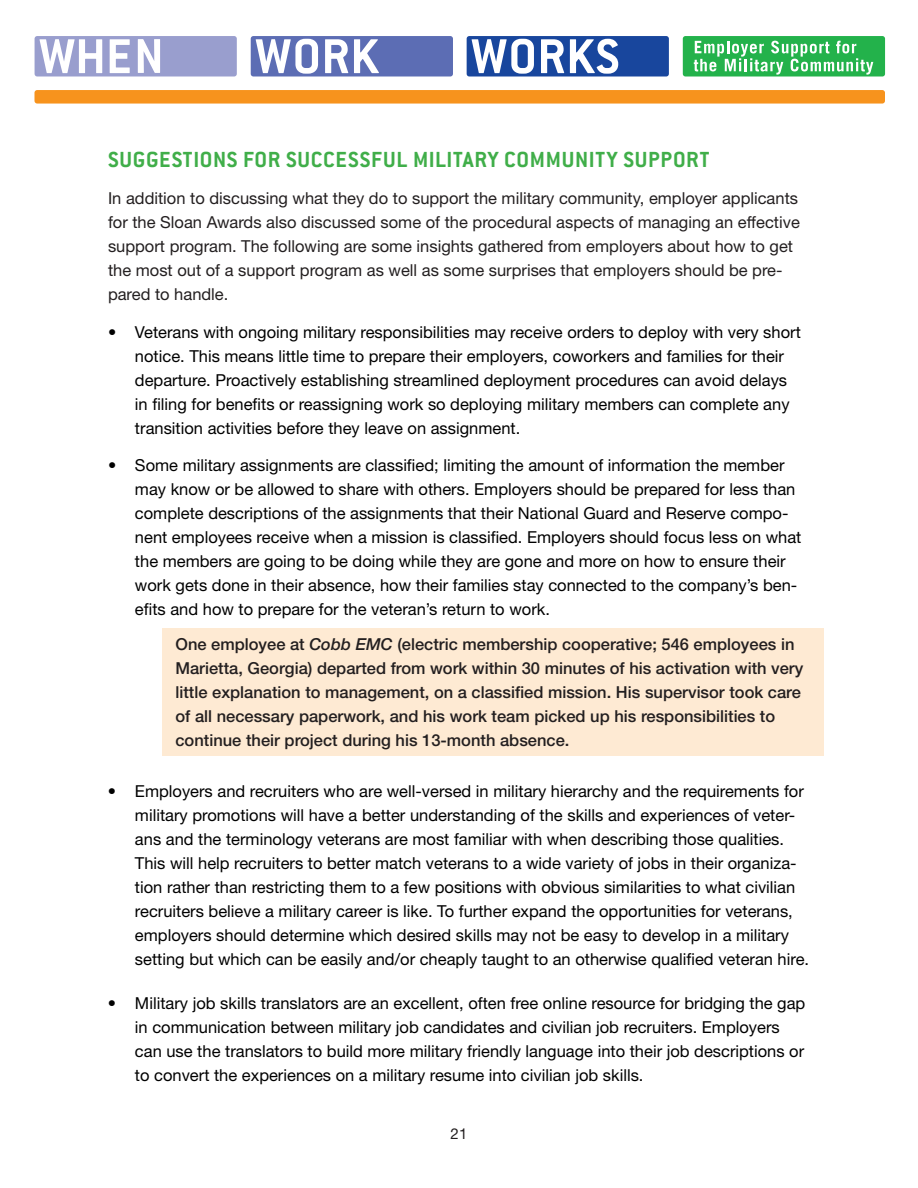
<style>
.page{position:relative;width:918px;height:1188px;background:#fff}
.page>*{position:absolute;margin:0;border:0;box-sizing:border-box;transform-origin:0 0}
.t1{font:700 24px "Conduit ITC";letter-spacing:.03em;color:#40ae49}
.t2{font:16.5px/24px "Helvetica Neue LT Std";color:#000}
.t3{font:16.5px/24px "Helvetica Neue LT Std";color:#231f20}
.t4{font:500 16.5px/24px "Helvetica Neue LT Std";color:#231f20}
.t5{font:15px "Helvetica Neue LT Std";color:#231f20}
.s1{font-style:italic}
</style>
<div class="page">
<div style="left:683px;top:36px;width:202px;height:40px;background:#23b24b;border-radius:3px"></div>
<svg style="left:694px;top:41px;width:179px;height:34px"></svg>
<div style="left:35px;top:36px;width:202px;height:40px;background:#999ece;border-radius:3px"></div>
<svg style="left:40px;top:39px;width:62px;height:34px"></svg>
<svg style="left:110px;top:39px;width:20px;height:34px"></svg>
<svg style="left:138px;top:39px;width:22px;height:34px"></svg>
<div style="left:251px;top:36px;width:202px;height:40px;background:#5c6db4;border-radius:3px"></div>
<svg style="left:256px;top:39px;width:62px;height:35px"></svg>
<svg style="left:325px;top:39px;width:23px;height:34px"></svg>
<svg style="left:354px;top:39px;width:25px;height:34px"></svg>
<div style="left:467px;top:36px;width:202px;height:40px;background:#18469d;border-radius:3px"></div>
<svg style="left:472px;top:39px;width:62px;height:35px"></svg>
<svg style="left:541px;top:39px;width:23px;height:34px"></svg>
<svg style="left:570px;top:39px;width:48px;height:35px"></svg>
<div style="left:35px;top:90px;width:850px;height:14px;background:#f7931d;border-radius:3px"></div>
<div style="left:162px;top:628px;width:662px;height:128px;background:#feead3"></div>
<h1 class="t1" style="left:108px;top:145px;width:38px">SUGGEST</h1>
<h1 class="t1" style="left:193px;top:145px;width:20px">IONS</h1>
<h1 class="t1" style="left:243px;top:145px;width:81px">FOR SUCCESS</h1>
<h1 class="t1" style="left:371px;top:145px;width:148px">FUL MILITARY COMM</h1>
<h1 class="t1" style="left:562px;top:145px;width:149px">UNITY SUPPORT</h1>
<p class="t3" style="left:108px;top:186px;width:693px">In addition to discussing what they do to support the military community, employer applicants for the Sloan Awards also discussed some of the procedural aspects of managing an effective support program. The following are some insights gathered from employers about how to get the most out of a support program as well as some surprises that employers should be pre&shy;pared to handle.</p>
<p class="t2" style="left:135px;top:320px;width:667px;text-indent:-27px">• Veterans with ongoing military responsibilities may receive orders to deploy with very short notice. This means little time to prepare their employers, coworkers and families for their departure. Proactively establishing streamlined deployment procedures can avoid delays in filing for benefits or reassigning work so deploying military members can complete any transition activities before they leave on assignment.</p>
<p class="t2" style="left:135px;top:453px;width:668px;text-indent:-27px">• Some military assignments are classified; limiting the amount of information the member may know or be allowed to share with others. Employers should be prepared for less than complete descriptions of the assignments that their National Guard and Reserve compo&shy;nent employees receive when a mission is classified. Employers should focus less on what the members are going to be doing while they are gone and more on how to ensure their work gets done in their absence, how their families stay connected to the company’s ben&shy;efits and how to prepare for the veteran’s return to work.</p>
<p class="t4" style="left:175px;top:632px;width:629px">One employee at <span class="s1">Cobb EMC</span> (electric membership cooperative; 546 employees in Marietta, Georgia) departed from work within 30 minutes of his activation with very little explanation to management, on a classified mission. His supervisor took care of all necessary paperwork, and his work team picked up his responsibilities to continue their project during his 13-month absence.</p>
<p class="t2" style="left:135px;top:779px;width:676px;text-indent:-27px">• Employers and recruiters who are well-versed in military hierarchy and the requirements for military promotions will have a better understanding of the skills and experiences of veter&shy;ans and the terminology veterans are most familiar with when describing those qualities.<br>This will help recruiters to better match veterans to a wide variety of jobs in their organiza&shy;tion rather than restricting them to a few positions with obvious similarities to what civilian recruiters believe a military career is like. To further expand the opportunities for veterans, employers should determine which desired skills may not be easy to develop in a military setting but which can be easily and/or cheaply taught to an otherwise qualified veteran hire.</p>
<p class="t2" style="left:135px;top:991px;width:672px;text-indent:-27px">• Military job skills translators are an excellent, often free online resource for bridging the gap in communication between military job candidates and civilian job recruiters. Employers can use the translators to build more military friendly language into their job descriptions or to convert the experiences on a military resume into civilian job skills.</p>
<p class="t5" style="left:451px;top:1124px;width:18px">21</p>
</div>
